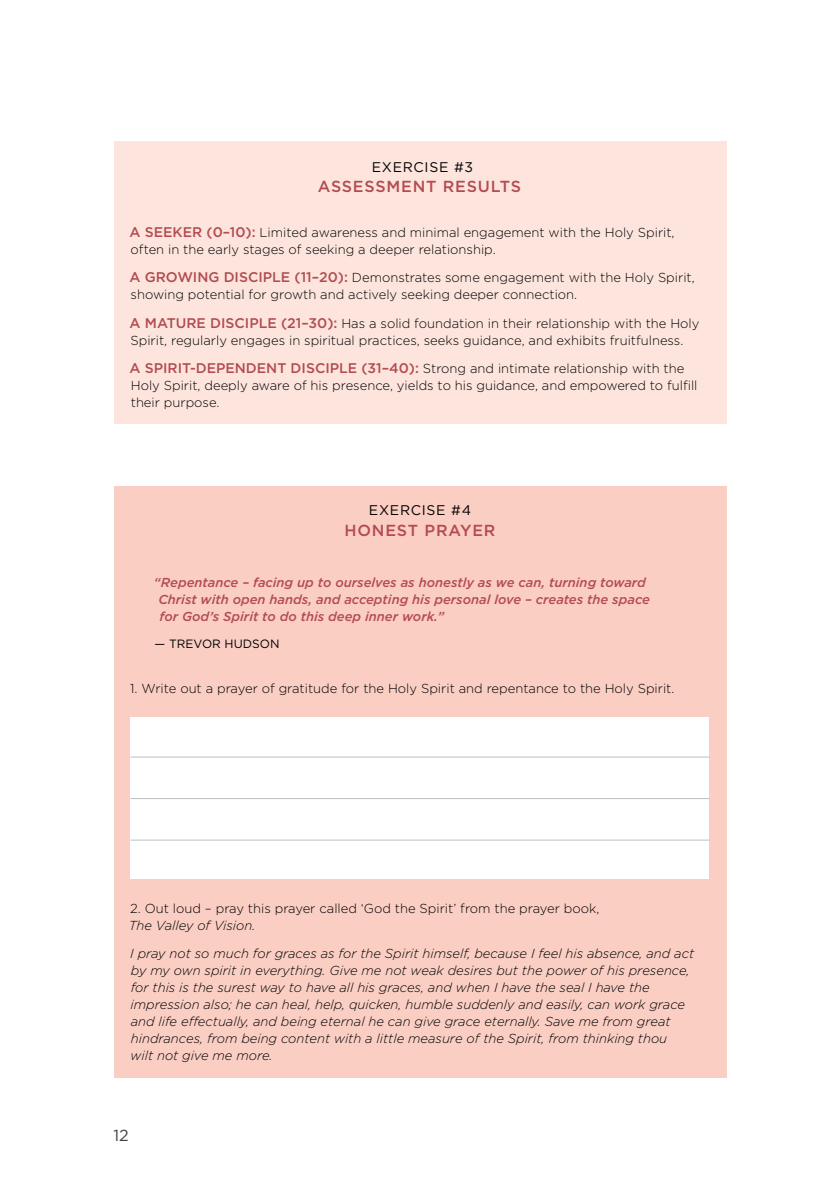
<style>
.page{position:relative;width:840px;height:1191px;background:#fff}
.page>*{position:absolute;margin:0;border:0;box-sizing:border-box;transform-origin:0 0}
.t1{font:500 16px "Gotham";letter-spacing:.05em;color:#b34b51}
.t2{font:16px "Gotham";color:#414042}
.t3{font:14px "Gotham";letter-spacing:.05em;color:#000}
.t4{font:300 13px/17px "Gotham";color:#000}
.t5{font:italic 300 13px/17px "Gotham";color:#000}
.t6{font:italic 500 13px/17px "Gotham";color:#b34b51}
.t7{font:12px "Gotham";color:#000}
.s1{font-weight:500;font-size:14px;color:#b34b51}
</style>
<div class="page">
<div style="left:113px;top:142px;width:613px;height:282px;background:#fde5dd"></div>
<div style="left:113px;top:485px;width:613px;height:592px;background:#facec3"></div>
<div style="left:130px;top:717px;width:579px;height:161px;background:#fff"></div>
<hr style="left:130px;top:756px;width:579px;height:1px;background:#bcbec0">
<hr style="left:130px;top:798px;width:579px;height:1px;background:#bcbec0">
<hr style="left:130px;top:839px;width:579px;height:1px;background:#bcbec0">
<p class="t3" style="left:371px;top:158px;width:103px">EXERCISE #3</p>
<p class="t1" style="left:317px;top:175px;width:205px">ASSESSMENT RESULTS</p>
<p class="t4" style="left:129px;top:223px;width:546px"><span class="s1">A SEEKER (0–10):</span> Limited awareness and minimal engagement with the Holy Spirit, often in the early stages of seeking a deeper relationship.</p>
<p class="t4" style="left:129px;top:269px;width:566px"><span class="s1">A GROWING DISCIPLE (11–20):</span> Demonstrates some engagement with the Holy Spirit, showing potential for growth and actively seeking deeper connection.</p>
<p class="t4" style="left:129px;top:314px;width:571px"><span class="s1">A MATURE DISCIPLE (21–30):</span> Has a solid foundation in their relationship with the Holy<br>Spirit, regularly engages in spiritual practices, seeks guidance, and exhibits fruitfulness.</p>
<p class="t4" style="left:129px;top:359px;width:569px"><span class="s1">A SPIRIT-DEPENDENT DISCIPLE (31–40):</span> Strong and intimate relationship with the<br>Holy Spirit, deeply aware of his presence, yields to his guidance, and empowered to fulfill their purpose.</p>
<p class="t3" style="left:369px;top:501px;width:104px">EXERCISE #4</p>
<p class="t1" style="left:344px;top:519px;width:152px">HONEST PRAYER</p>
<p class="t6" style="left:158px;top:573px;width:493px;text-indent:-4px">“Repentance – facing up to ourselves as honestly as we can, turning toward<br>Christ with open hands, and accepting his personal love – creates the space for God’s Spirit to do this deep inner work.”</p>
<p class="t7" style="left:154px;top:636px;width:126px">— TREVOR HUDSON</p>
<p class="t4" style="left:130px;top:680px;width:545px">1. Write out a prayer of gratitude for the Holy Spirit and repentance to the Holy Spirit.</p>
<p class="t4" style="left:130px;top:899px;width:470px">2. Out loud – pray this prayer called ‘God the Spirit’ from the prayer book,</p>
<p class="t5" style="left:129px;top:910px;width:566px;line-height:28.4px">The Valley of Vision.<br>I pray not so much for graces as for the Spirit himself, because I feel his absence, and act</p>
<p class="t5" style="left:130px;top:961px;width:560px">by my own spirit in everything. Give me not weak desires but the power of his presence, for this is the surest way to have all his graces, and when I have the seal I have the impression also; he can heal, help, quicken, humble suddenly and easily, can work grace and life effectually, and being eternal he can give grace eternally. Save me from great hindrances, from being content with a little measure of the Spirit, from thinking thou wilt not give me more.</p>
<p class="t2" style="left:113px;top:1124px;width:17px">12</p>
</div>
